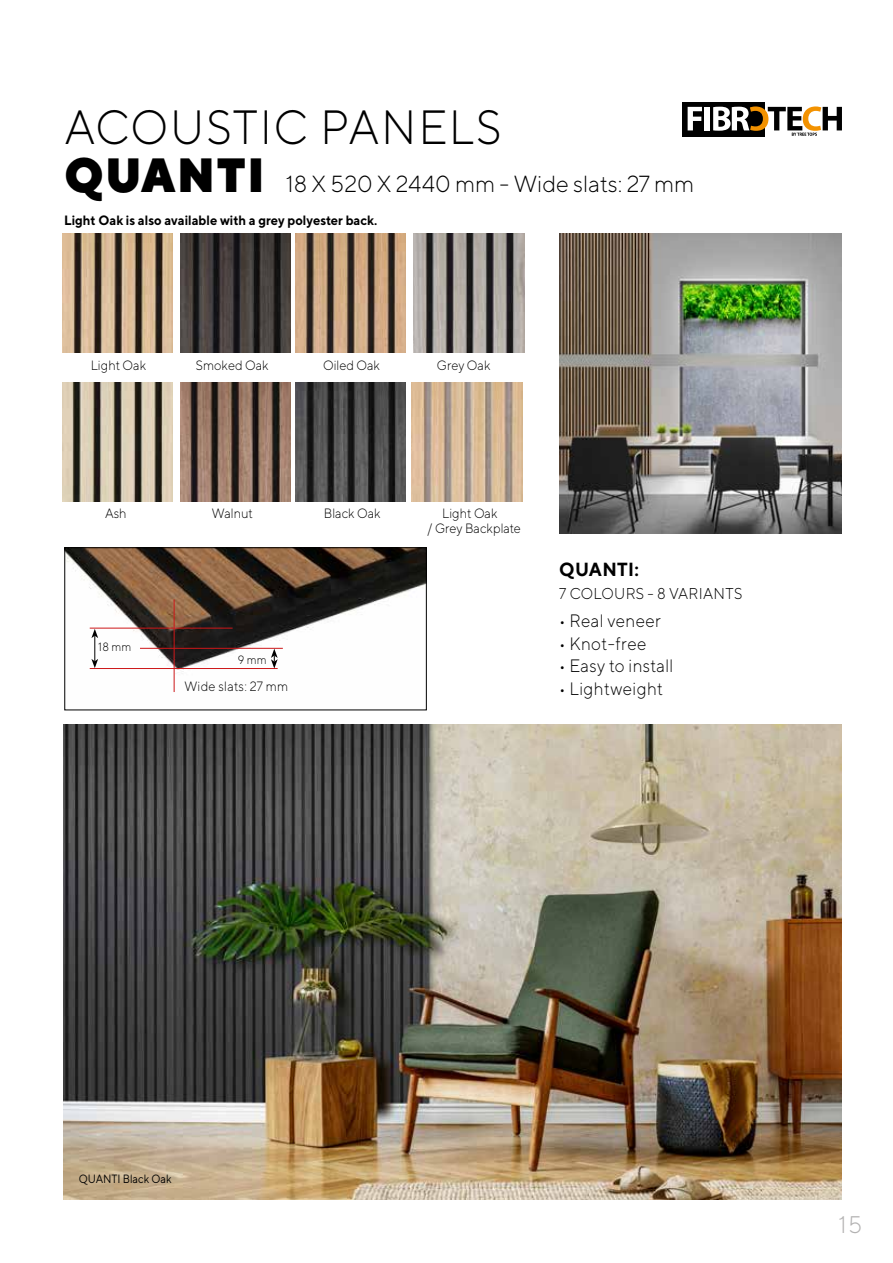
<style>
.page{position:relative;width:893px;height:1263px;background:#fff}
.page>*{position:absolute;margin:0;border:0;box-sizing:border-box;transform-origin:0 0}
.t1{font:300 48px "TT Norms";letter-spacing:.04em;color:#000;scale:.95 1}
.t2{font:300 24px "TT Norms";color:#b3b2b2}
.t3{font:300 23.25px "TT Norms";color:#000}
.t4{font:700 19.05px "TT Norms";letter-spacing:.02em;color:#000;scale:.95 1}
.t5{font:300 18px "TT Norms";letter-spacing:.02em;color:#000;scale:.95 1}
.t6{font:300 15.75px "TT Norms";letter-spacing:.02em;color:#000;scale:.95 1}
.t7{font:300 13.5px/15px "TT Norms";color:#000;scale:.95 1}
.t8{font:700 13.5px "TT Norms";color:#000;scale:.95 1}
.t9{font:300 13.5px "TT Norms";letter-spacing:.02em;color:#000;scale:.95 1}
.t10{font:12px "TT Norms";color:#000;scale:.9 1}
.t11{font:300 12px "TT Norms";color:#000;scale:.95 1}
.s1{font-weight:900;font-size:48px}
</style>
<div class="page">
<div style="left:682px;top:102px;width:83px;height:34px;background:#000"></div>
<svg style="left:688px;top:107px;width:14px;height:23px"></svg>
<div style="left:705px;top:107px;width:5px;height:23px;background:#fff"></div>
<svg style="left:713px;top:106px;width:129px;height:30px"></svg>
<img style="left:559px;top:234px;width:283px;height:300px">
<img style="left:64px;top:724px;width:778px;height:475px">
<img style="left:67px;top:549px;width:358px;height:143px">
<div style="left:65px;top:547px;width:362px;height:163px;border:1px solid #000"></div>
<img style="left:414px;top:234px;width:110px;height:119px">
<img style="left:62px;top:382px;width:111px;height:119px">
<img style="left:180px;top:382px;width:111px;height:119px">
<img style="left:295px;top:382px;width:111px;height:119px">
<img style="left:62px;top:234px;width:111px;height:119px">
<img style="left:180px;top:234px;width:111px;height:119px">
<img style="left:295px;top:234px;width:111px;height:119px">
<img style="left:412px;top:382px;width:110px;height:119px">
<hr style="left:174px;top:599px;width:1px;height:93px;background:#cd1719">
<hr style="left:140px;top:648px;width:143px;height:1px;background:#cd1719">
<hr style="left:90px;top:628px;width:143px;height:1px;background:#cd1719">
<hr style="left:90px;top:668px;width:188px;height:1px;background:#cd1719">
<svg style="left:91px;top:629px;width:7px;height:39px"></svg>
<svg style="left:271px;top:649px;width:7px;height:19px"></svg>
<h1 class="t1" style="left:65px;top:98px;width:462px">ACOUSTIC PANELS</h1>
<h3 class="t3" style="left:65px;top:169px;width:631px"><span class="s1">QUANTI</span> 18 X 520 X 2440 mm - Wide slats: 27 mm</h3>
<p class="t8" style="left:64px;top:212px;width:331px">Light Oak is also available with a grey polyester back.</p>
<p class="t7" style="left:91px;top:357px;width:60px">Light Oak</p>
<p class="t7" style="left:196px;top:357px;width:78px">Smoked Oak</p>
<p class="t7" style="left:323px;top:357px;width:61px">Oiled Oak</p>
<p class="t7" style="left:437px;top:357px;width:58px">Grey Oak</p>
<p class="t7" style="left:105px;top:505px;width:24px">Ash</p>
<p class="t7" style="left:212px;top:505px;width:45px">Walnut</p>
<p class="t7" style="left:324px;top:505px;width:61px">Black Oak</p>
<p class="t7" style="left:427px;top:505px;width:100px;text-indent:15px">Light Oak<br>/ Grey Backplate</p>
<p class="t11" style="left:98px;top:639px;width:37px">18 mm</p>
<p class="t11" style="left:238px;top:652px;width:32px">9 mm</p>
<p class="t9" style="left:184px;top:678px;width:111px">Wide slats: 27 mm</p>
<h3 class="t4" style="left:559px;top:557px;width:86px">QUANTI:</h3>
<p class="t6" style="left:559px;top:584px;width:194px">7 COLOURS - 8 VARIANTS</p>
<h3 class="t5" style="left:559px;top:610px;width:109px">• Real veneer</h3>
<h3 class="t5" style="left:559px;top:632px;width:93px">• Knot-free</h3>
<h3 class="t5" style="left:559px;top:655px;width:122px">• Easy to install</h3>
<h3 class="t5" style="left:559px;top:677px;width:111px">• Lightweight</h3>
<p class="t10" style="left:79px;top:1171px;width:105px">QUANTI Black Oak</p>
<h2 class="t2" style="left:839px;top:1210px;width:25px">15</h2>
</div>
